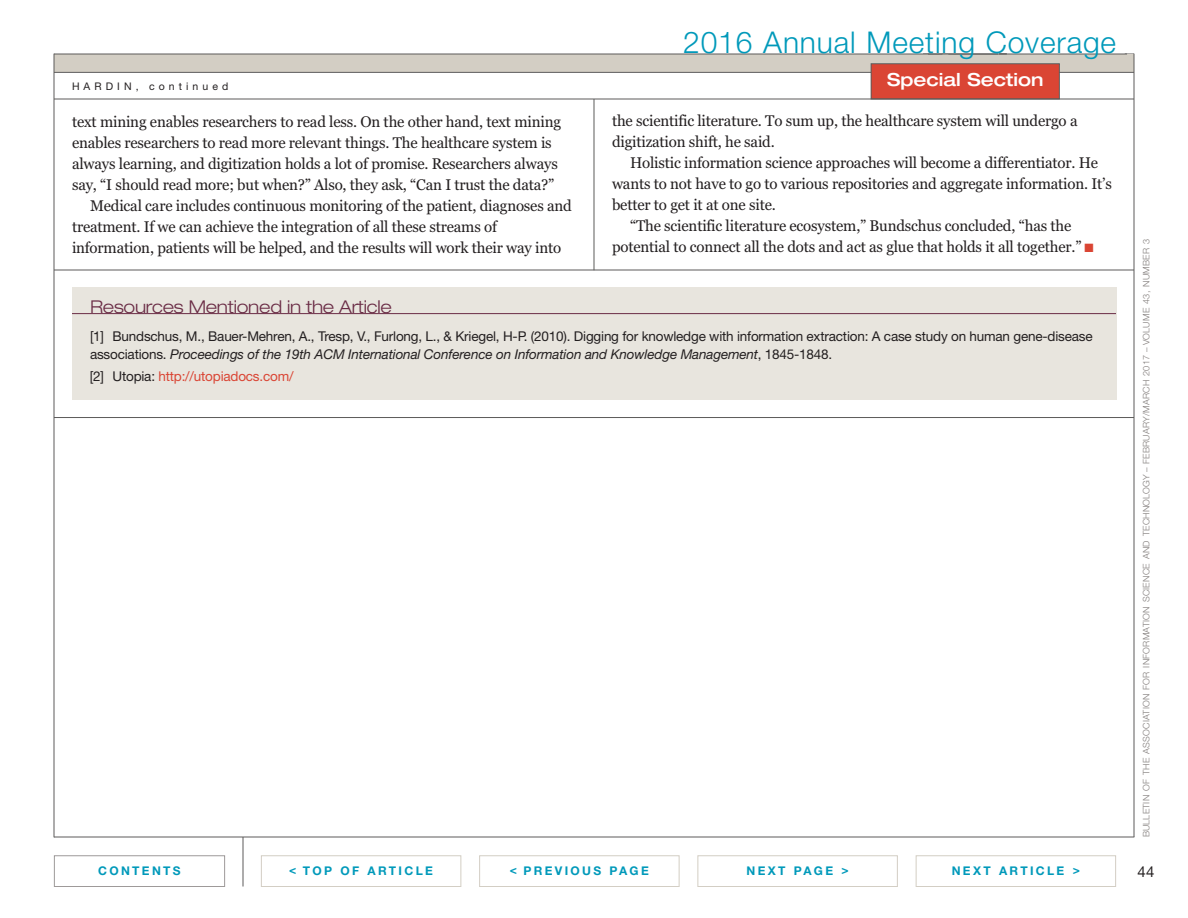
<style>
.page{position:relative;width:1188px;height:918px;background:#fff}
.page>*{position:absolute;margin:0;border:0;box-sizing:border-box;transform-origin:0 0}
.t1{font:300 30px "Helvetica Neue LT Std";letter-spacing:.03em;color:#0099ba}
.t2{font:500 expanded 18px "Helvetica Neue LT Std";color:#fff}
.t3{font:300 expanded 17.7px "Helvetica Neue LT Std";letter-spacing:-.015em;color:#6a2c45}
.t4{font:15.3px/21px "Georgia";letter-spacing:-.01em;color:#231f20}
.t5{font:15px "Helvetica Neue LT Std";color:#231f20}
.t6{font:13.5px/18px "Helvetica Neue LT Std";letter-spacing:-.015em;color:#231f20}
.t7{font:13.5px "Helvetica Neue LT Std";letter-spacing:-.015em;color:#da4534}
.t8{font:700 12px "Helvetica Neue LT Std";letter-spacing:.195em;color:#0099ba}
.t9{font:10.5px "Helvetica Neue LT Std";letter-spacing:.39em;color:#231f20}
.t10{font:300 9px "Helvetica Neue LT Std";letter-spacing:.02em;color:#827d7b}
.s1{color:#da4534}
.s2{font-style:italic}
.s3{color:#231f20}
</style>
<div class="page">
<div style="left:54px;top:54px;width:1080px;height:18px;background:#d3cec4"></div>
<hr style="left:54px;top:72px;width:1080px;height:1px;background:#5c5b5a">
<hr style="left:243px;top:837px;width:1px;height:49px;background:#5c5b5a">
<hr style="left:54px;top:837px;width:1080px;height:1px;background:#5c5b5a">
<hr style="left:54px;top:54px;width:1px;height:783px;background:#5c5b5a">
<hr style="left:1134px;top:54px;width:1px;height:783px;background:#5c5b5a">
<hr style="left:594px;top:99px;width:1px;height:171px;background:#5c5b5a">
<hr style="left:54px;top:54px;width:1073px;height:1px;background:#5c5b5a">
<div style="left:872px;top:64px;width:187px;height:35px;background:#da4534"></div>
<div style="left:871px;top:63px;width:189px;height:36px;border:1px solid #5c5b5a"></div>
<div style="left:698px;top:855px;width:200px;height:32px;border:1px solid #d3cec4"></div>
<div style="left:916px;top:855px;width:200px;height:32px;border:1px solid #d3cec4"></div>
<div style="left:261px;top:855px;width:200px;height:32px;border:1px solid #d3cec4"></div>
<div style="left:479px;top:855px;width:201px;height:32px;border:1px solid #d3cec4"></div>
<div style="left:54px;top:855px;width:171px;height:32px;border:1px solid #9e9a99"></div>
<hr style="left:54px;top:417px;width:1080px;height:1px;background:#5c5b5a">
<hr style="left:54px;top:270px;width:1080px;height:1px;background:#5c5b5a">
<hr style="left:54px;top:99px;width:1080px;height:1px;background:#5c5b5a">
<div style="left:72px;top:287px;width:1044px;height:113px;background:#e8e5de"></div>
<hr style="left:72px;top:313px;width:1044px;height:1px;background:#6a2c45">
<h1 class="t1" style="left:683px;top:32px;width:435px">2016 Annual Meeting Coverage</h1>
<p class="t9" style="left:72px;top:82px;width:158px">HARDIN, continued</p>
<p class="t2" style="left:887px;top:74px;width:158px">Special Section</p>
<p class="t4" style="left:72px;top:111px;width:491px">text mining enables researchers to read less. On the other hand, text mining</p>
<p class="t4" style="left:72px;top:132px;width:481px">enables researchers to read more relevant things. The healthcare system is</p>
<p class="t4" style="left:72px;top:153px;width:487px">always learning, and digitization holds a lot of promise. Researchers always</p>
<p class="t4" style="left:72px;top:174px;width:484px">say, “I should read more; but when?” Also, they ask, “Can I trust the data?”</p>
<p class="t4" style="left:90px;top:195px;width:483px">Medical care includes continuous monitoring of the patient, diagnoses and</p>
<p class="t4" style="left:72px;top:216px;width:426px">treatment. If we can achieve the integration of all these streams of</p>
<p class="t4" style="left:72px;top:237px;width:491px">information, patients will be helped, and the results will work their way into</p>
<p class="t4" style="left:612px;top:111px;width:467px">the scientific literature. To sum up, the healthcare system will undergo a digitization shift, he said.</p>
<p class="t4" style="left:630px;top:153px;width:470px">Holistic information science approaches will become a differentiator. He</p>
<p class="t4" style="left:612px;top:174px;width:501px">wants to not have to go to various repositories and aggregate information. It’s</p>
<p class="t4" style="left:612px;top:195px;width:165px">better to get it at one site.</p>
<p class="t4" style="left:630px;top:216px;width:443px">“The scientific literature ecosystem,” Bundschus concluded, “has the</p>
<p class="t4" style="left:612px;top:237px;width:483px">potential to connect all the dots and act as glue that holds it all together.” <span class="s1">■</span></p>
<p class="t3" style="left:90px;top:301px;width:303px">Resources Mentioned in the Article</p>
<p class="t6" style="left:90px;top:328px;width:1004px">[1] Bundschus, M., Bauer-Mehren, A., Tresp, V., Furlong, L., &amp; Kriegel, H-P. (2010). Digging for knowledge with information extraction: A case study on human gene-disease associations. <span class="s2">Proceedings of the 19th ACM International Conference on Information and Knowledge Management</span>, 1845-1848.</p>
<p class="t7" style="left:90px;top:372px;width:205px"><span class="s3">[2] Utopia:</span> http://utopiadocs.com/</p>
<p class="t8" style="left:98px;top:867px;width:84px">CONTENTS</p>
<p class="t8" style="left:289px;top:867px;width:145px">&lt; TOP OF ARTICLE</p>
<p class="t8" style="left:510px;top:867px;width:140px">&lt; PREVIOUS PAGE</p>
<p class="t8" style="left:747px;top:867px;width:104px">NEXT PAGE &gt;</p>
<p class="t8" style="left:952px;top:867px;width:130px">NEXT ARTICLE &gt;</p>
<p class="t10" style="left:1143px;top:837px;width:600px;rotate:-90deg">BULLETIN OF THE ASSOCIATION FOR INFORMATION SCIENCE AND TECHNOLOGY – FEBRUARY/MARCH 2017 – VOLUME 43, NUMBER 3</p>
<p class="t5" style="left:1138px;top:866px;width:18px">44</p>
</div>
